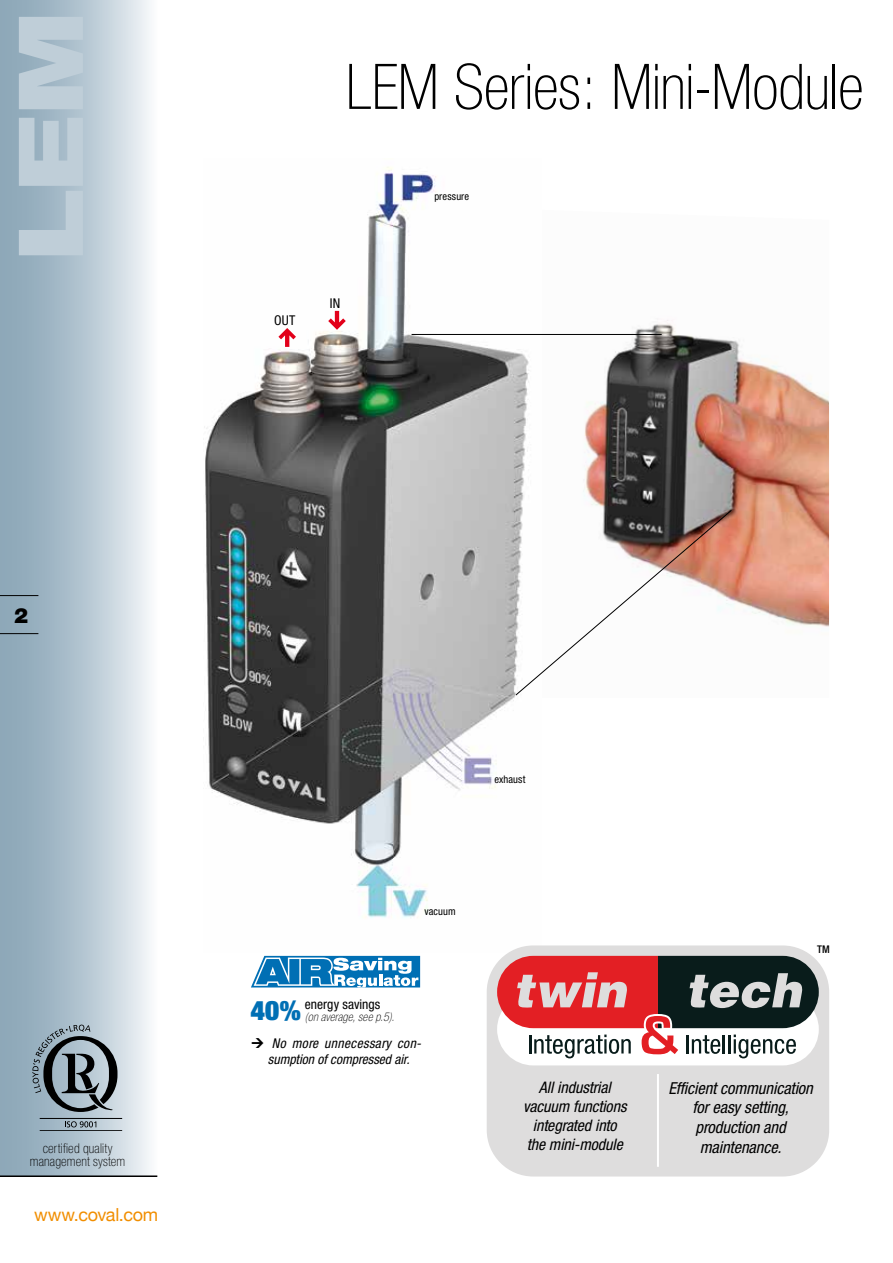
<style>
.page{position:relative;width:893px;height:1263px;background:#fff}
.page>*{position:absolute;margin:0;border:0;box-sizing:border-box;transform-origin:0 0}
.t1{font:900 expanded 89.7px "Helvetica Neue";color:#bfced8}
.t2{font:100 condensed 63px "Helvetica Neue";letter-spacing:-.01em;color:#000}
.t3{font:900 expanded 27px "Helvetica Neue";color:#006fb4}
.t4{font:900 21px "Helvetica Neue";color:#000}
.t5{font:18px "Helvetica Neue";letter-spacing:-.01em;color:#f18e00}
.t6{font:italic condensed 16.5px/19.8px "Helvetica Neue";letter-spacing:-.005em;color:#000;text-align:center}
.t7{font:italic condensed 15.9px/19px "Helvetica Neue";letter-spacing:-.005em;color:#000;text-align:center}
.t8{font:italic condensed 13.5px/16.2px "Helvetica Neue";letter-spacing:.005em;color:#000}
.t9{font:100 condensed 13.5px/13.5px "Helvetica Neue";letter-spacing:.015em;color:#000;text-align:center}
.t10{font:condensed 13.5px "Helvetica Neue";letter-spacing:.005em;color:#000}
.t11{font:italic 100 condensed 12px "Helvetica Neue";letter-spacing:.015em;color:#000}
.t12{font:500 condensed 10.65px "Helvetica Neue";color:#000}
.t13{font:condensed 10.5px "Helvetica Neue";letter-spacing:.01em;color:#000}
</style>
<div class="page">
<div style="left:0;top:0;width:157px;height:1176px;background:linear-gradient(to right,#7f9db0,#eff3f6)"></div>
<hr style="left:0;top:0;width:2px;height:1176px;background:#8ea8b8">
<hr style="left:0;top:1175px;width:157px;height:2px;background:#000">
<hr style="left:0;top:595px;width:38px;height:1px;background:#000">
<hr style="left:0;top:633px;width:38px;height:1px;background:#000">
<img style="left:583px;top:320px;width:246px;height:307px">
<img style="left:204px;top:167px;width:325px;height:751px">
<div style="left:487px;top:945px;width:342px;height:231px;background:#dedddd"></div>
<div style="left:497px;top:993px;width:322px;height:72px;background:#fff;border-radius:36px"></div>
<svg style="left:497px;top:956px;width:322px;height:102px"></svg>
<hr style="left:657px;top:1074px;width:2px;height:93px;background:#fff">
<div style="left:507px;top:502px;width:233px;height:201px;background:#fff;opacity:.75"></div>
<svg style="left:515px;top:509px;width:217px;height:187px"></svg>
<div style="left:404px;top:324px;width:266px;height:20px;background:#fff;opacity:.75"></div>
<hr style="left:412px;top:334px;width:250px;height:1px;background:#000">
<svg style="left:278px;top:328px;width:18px;height:19px"></svg>
<svg style="left:328px;top:311px;width:18px;height:19px"></svg>
<svg style="left:32px;top:1025px;width:85px;height:87px;background:#79868f"></svg>
<hr style="left:40px;top:1118px;width:82px;height:1px;background:#000">
<svg style="left:65px;top:1121px;width:31px;height:6px"></svg>
<hr style="left:40px;top:1130px;width:82px;height:1px;background:#000">
<svg style="left:251px;top:956px;width:169px;height:31px"></svg>
<h1 class="t1" style="left:-8px;top:261px;width:252px;rotate:-90deg">LEM</h1>
<h2 class="t2" style="left:345px;top:51px;width:520px">LEM Series: Mini-Module</h2>
<p class="t13" style="left:434px;top:190px;width:36px">pressure</p>
<p class="t10" style="left:274px;top:312px;width:23px">OUT</p>
<p class="t10" style="left:330px;top:295px;width:12px">IN</p>
<p class="t4" style="left:14px;top:602px;width:16px">2</p>
<p class="t9" style="left:30px;top:1141px;width:97px">certified quality management system</p>
<p class="t5" style="left:34px;top:1201px;width:126px">www.coval.com</p>
<p class="t13" style="left:494px;top:773px;width:33px">exhaust</p>
<p class="t13" style="left:424px;top:905px;width:33px">vacuum</p>
<p class="t10" style="left:305px;top:996px;width:77px">energy savings</p>
<p class="t11" style="left:305px;top:1010px;width:91px">(on average, see p.5).</p>
<p class="t8" style="left:268px;top:1035px;width:155px">No more unnecessary con&shy;sumption of compressed air.</p>
<h3 class="t3" style="left:251px;top:993px;width:52px">40%</h3>
<p class="t12" style="left:817px;top:943px;width:14px">TM</p>
<p class="t7" style="left:523px;top:1078px;width:105px">All industrial vacuum functions integrated into the mini-module</p>
<p class="t6" style="left:668px;top:1078px;width:146px">Efficient communication for easy setting, production and maintenance.</p>
</div>
